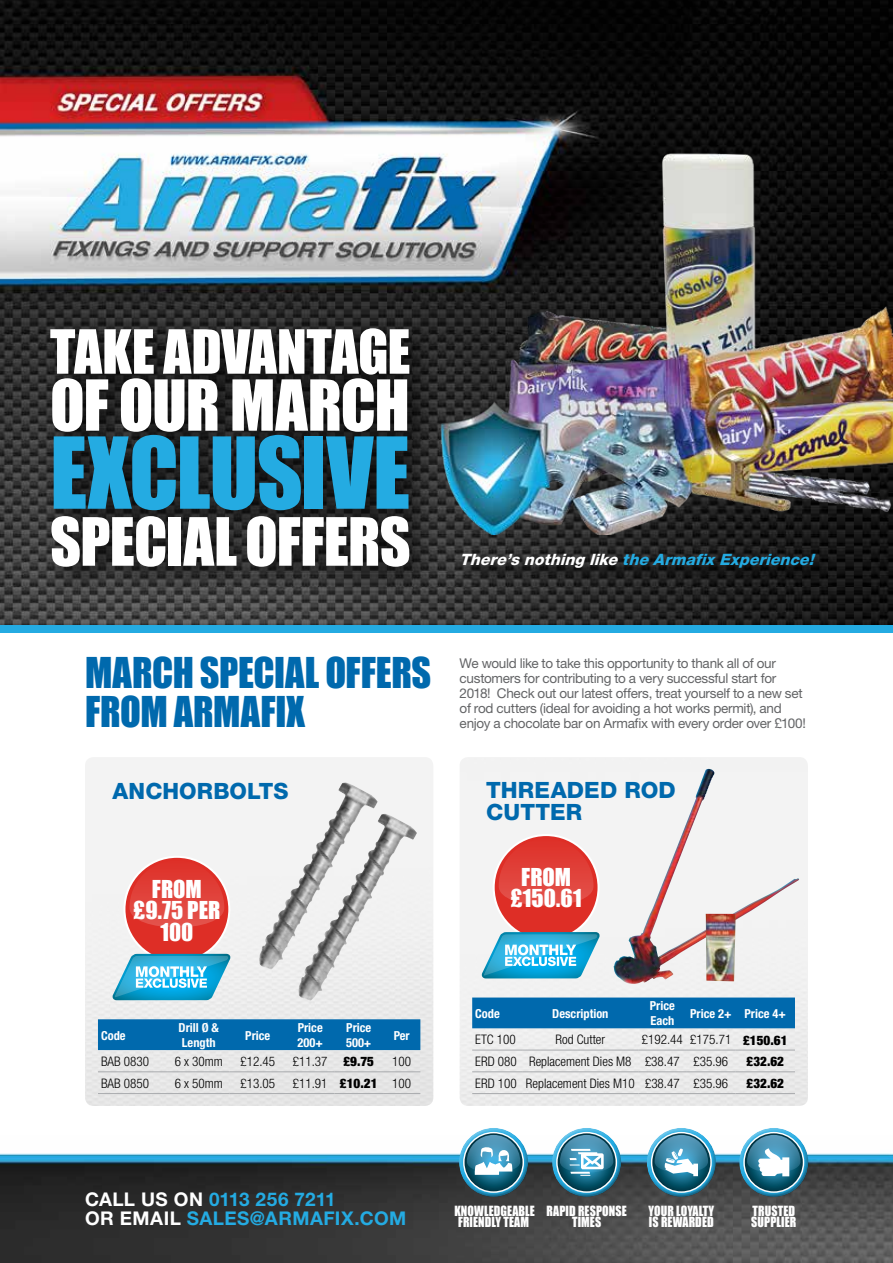
<style>
.page{position:relative;width:893px;height:1263px;background:#fff}
.page>*{position:absolute;margin:0;border:0;box-sizing:border-box;transform-origin:0 0}
.t1{font:91.5px "Impact";letter-spacing:-.015em;color:#24abe2}
.t2{font:64.95px "Impact";letter-spacing:-.02em;color:#fff}
.t3{font:61.5px "Impact";letter-spacing:-.015em;color:#fff}
.t4{font:56.25px "Impact";letter-spacing:-.01em;color:#fff}
.t5{font:39px/39px "Impact";letter-spacing:-.005em;color:#0069ad}
.t6{font:22.65px/21.8px "Impact";color:#fff;text-align:center}
.t7{font:800 22.5px/22.5px "Helvetica Neue LT";letter-spacing:.005em;color:#0069ad}
.t8{font:700 18.9px/18.9px "Helvetica Neue LT";letter-spacing:.025em;color:#24abe2}
.t9{font:italic 800 15.75px "Helvetica Neue LT";color:#24abe2}
.t10{font:13.5px/15px "Helvetica Neue";letter-spacing:-.02em;color:#636466}
.t11{font:300 condensed 13.2px/21.8px "Helvetica Neue LT";color:#000}
.t12{font:900 condensed 13.2px "Helvetica Neue LT";color:#000}
.t13{font:12.9px/11.9px "Impact";letter-spacing:.01em;color:#fff;scale:.93 1}
.t14{font:700 condensed 12.45px/14.9px "Helvetica Neue LT";color:#fff}
.s1{color:#fff}
.s2{font-weight:900}
</style>
<div class="page">
<img style="left:0;top:0;width:893px;height:625px">
<div style="left:0;top:625px;width:893px;height:7px;background:#24abe2"></div>
<div style="left:37px;top:315px;width:404px;height:283px;background:#000;opacity:.82"></div>
<div style="left:464px;top:555px;width:368px;height:30px;background:#000;opacity:.75"></div>
<img style="left:383px;top:49px;width:510px;height:485px">
<img style="left:0;top:1153px;width:893px;height:110px">
<div style="left:459px;top:1127px;width:68px;height:54px;background:#fff;opacity:.4"></div>
<div style="left:459px;top:1138px;width:71px;height:61px;background:#000;opacity:.4"></div>
<svg style="left:464px;top:1132px;width:59px;height:60px"></svg>
<div style="left:463px;top:1132px;width:61px;height:61px;border:1px solid #fff;border-radius:50%"></div>
<svg style="left:467px;top:1135px;width:53px;height:40px"></svg>
<div style="left:552px;top:1127px;width:68px;height:54px;background:#fff;opacity:.4"></div>
<div style="left:552px;top:1138px;width:71px;height:61px;background:#000;opacity:.4"></div>
<svg style="left:557px;top:1132px;width:59px;height:60px"></svg>
<div style="left:556px;top:1132px;width:61px;height:61px;border:1px solid #fff;border-radius:50%"></div>
<svg style="left:560px;top:1135px;width:53px;height:41px;background:#629fb9"></svg>
<div style="left:646px;top:1127px;width:69px;height:54px;background:#fff;opacity:.4"></div>
<div style="left:647px;top:1138px;width:71px;height:61px;background:#000;opacity:.4"></div>
<svg style="left:652px;top:1132px;width:59px;height:60px"></svg>
<div style="left:651px;top:1132px;width:61px;height:61px;border:1px solid #fff;border-radius:50%"></div>
<svg style="left:655px;top:1135px;width:53px;height:41px"></svg>
<div style="left:739px;top:1127px;width:68px;height:54px;background:#fff;opacity:.4"></div>
<div style="left:739px;top:1138px;width:72px;height:61px;background:#000;opacity:.4"></div>
<svg style="left:744px;top:1132px;width:59px;height:60px"></svg>
<div style="left:743px;top:1132px;width:61px;height:61px;border:1px solid #fff;border-radius:50%"></div>
<svg style="left:747px;top:1135px;width:53px;height:41px"></svg>
<img style="left:85px;top:757px;width:348px;height:349px">
<div style="left:98px;top:1019px;width:322px;height:31px;background:#0069ad"></div>
<hr style="left:98px;top:1071px;width:70px;height:1px;background:#a7a9ac">
<hr style="left:168px;top:1071px;width:62px;height:1px;background:#a7a9ac">
<hr style="left:230px;top:1071px;width:56px;height:1px;background:#a7a9ac">
<hr style="left:286px;top:1071px;width:48px;height:1px;background:#a7a9ac">
<hr style="left:334px;top:1071px;width:49px;height:1px;background:#a7a9ac">
<hr style="left:383px;top:1071px;width:37px;height:1px;background:#a7a9ac">
<hr style="left:98px;top:1093px;width:70px;height:1px;background:#a7a9ac">
<hr style="left:168px;top:1093px;width:62px;height:1px;background:#a7a9ac">
<hr style="left:230px;top:1093px;width:56px;height:1px;background:#a7a9ac">
<hr style="left:286px;top:1093px;width:48px;height:1px;background:#a7a9ac">
<hr style="left:334px;top:1093px;width:49px;height:1px;background:#a7a9ac">
<hr style="left:383px;top:1093px;width:37px;height:1px;background:#a7a9ac">
<div style="left:124px;top:857px;width:105px;height:105px;background:#de2e26;border-radius:50%"></div>
<svg style="left:129px;top:860px;width:95px;height:69px"></svg>
<svg style="left:111px;top:953px;width:121px;height:48px"></svg>
<img style="left:259px;top:783px;width:86px;height:187px">
<img style="left:298px;top:814px;width:87px;height:187px">
<img style="left:613px;top:769px;width:186px;height:215px">
<img style="left:706px;top:914px;width:30px;height:67px">
<div style="left:494px;top:835px;width:105px;height:105px;background:#de2e26;border-radius:50%"></div>
<svg style="left:499px;top:839px;width:94px;height:67px"></svg>
<svg style="left:480px;top:931px;width:121px;height:48px"></svg>
<div style="left:472px;top:997px;width:323px;height:31px;background:#0069ad"></div>
<hr style="left:472px;top:1050px;width:50px;height:1px;background:#a7a9ac">
<hr style="left:522px;top:1050px;width:117px;height:1px;background:#a7a9ac">
<hr style="left:639px;top:1050px;width:47px;height:1px;background:#a7a9ac">
<hr style="left:686px;top:1050px;width:50px;height:1px;background:#a7a9ac">
<hr style="left:736px;top:1050px;width:59px;height:1px;background:#a7a9ac">
<hr style="left:472px;top:1071px;width:50px;height:1px;background:#a7a9ac">
<hr style="left:522px;top:1071px;width:117px;height:1px;background:#a7a9ac">
<hr style="left:639px;top:1071px;width:47px;height:1px;background:#a7a9ac">
<hr style="left:686px;top:1071px;width:50px;height:1px;background:#a7a9ac">
<hr style="left:736px;top:1071px;width:59px;height:1px;background:#a7a9ac">
<hr style="left:472px;top:1093px;width:50px;height:1px;background:#a7a9ac">
<hr style="left:522px;top:1093px;width:117px;height:1px;background:#a7a9ac">
<hr style="left:639px;top:1093px;width:47px;height:1px;background:#a7a9ac">
<hr style="left:686px;top:1093px;width:50px;height:1px;background:#a7a9ac">
<hr style="left:736px;top:1093px;width:59px;height:1px;background:#a7a9ac">
<h3 class="t4" style="left:50px;top:308px;width:362px">TAKE ADVANTAGE</h3>
<h2 class="t2" style="left:50px;top:355px;width:361px">OF OUR MARCH</h2>
<h1 class="t1" style="left:50px;top:402px;width:362px">EXCLUSIVE</h1>
<h3 class="t3" style="left:50px;top:494px;width:362px">SPECIAL OFFERS</h3>
<p class="t9" style="left:460px;top:550px;width:361px"><span class="s1">There’snothinglike</span>theArmafixExperience!</p>
<h3 class="t5" style="left:85px;top:652px;width:348px">MARCH SPECIAL OFFERS<br>FROM ARMAFIX</h3>
<p class="t10" style="left:460px;top:655px;width:348px">We would like to take this opportunity to thank all of our customers for contributing to a very successful start for 2018! Check out our latest offers, treat yourself to a new set of rod cutters (ideal for avoiding a hot works permit), and enjoy a chocolate bar on Armafix with every order over £100!</p>
<h3 class="t7" style="left:113px;top:780px;width:177px">ANCHORBOLTS</h3>
<h3 class="t6" style="left:133px;top:877px;width:89px">FROM £9.75 PER<br>100</h3>
<p class="t14" style="left:101px;top:1027px;width:26px">Code</p>
<p class="t14" style="left:179px;top:1020px;width:42px">Drill Ø &amp;<br>Length</p>
<p class="t14" style="left:245px;top:1027px;width:27px">Price</p>
<p class="t14" style="left:298px;top:1020px;width:27px">Price<br>200+</p>
<p class="t14" style="left:346px;top:1020px;width:27px">Price<br>500+</p>
<p class="t14" style="left:394px;top:1027px;width:18px">Per</p>
<p class="t11" style="left:101px;top:1050px;width:50px">BAB 0830</p>
<p class="t11" style="left:175px;top:1050px;width:50px">6 x 30mm</p>
<p class="t11" style="left:240px;top:1050px;width:36px">£12.45</p>
<p class="t11" style="left:293px;top:1050px;width:83px">£11.37 <span class="s2">£9.75</span></p>
<p class="t11" style="left:392px;top:1050px;width:20px">100</p>
<p class="t11" style="left:101px;top:1072px;width:50px">BAB 0850</p>
<p class="t11" style="left:175px;top:1072px;width:50px">6 x 50mm</p>
<p class="t11" style="left:240px;top:1072px;width:36px">£13.05</p>
<p class="t11" style="left:293px;top:1072px;width:120px">£11.91 <span class="s2">£10.21</span> 100</p>
<h3 class="t8" style="left:85px;top:1189px;width:323px"><span class="s1">CALL US ON</span> 0113 256 7211<br><span class="s1">OR EMAIL</span> SALES@ARMAFIX.COM</h3>
<h3 class="t7" style="left:486px;top:778px;width:191px">THREADED ROD<br>CUTTER</h3>
<h3 class="t6" style="left:511px;top:865px;width:73px">FROM £150.61</h3>
<p class="t14" style="left:475px;top:1006px;width:26px">Code</p>
<p class="t14" style="left:552px;top:1006px;width:58px">Description</p>
<p class="t14" style="left:650px;top:998px;width:27px">Price<br>Each</p>
<p class="t14" style="left:690px;top:1006px;width:97px">Price 2+ Price 4+</p>
<p class="t11" style="left:475px;top:1029px;width:42px">ETC 100</p>
<p class="t11" style="left:556px;top:1029px;width:51px">Rod Cutter</p>
<p class="t11" style="left:475px;top:1029px;width:314px;text-indent:167px">£192.44 £175.71 <span class="s2">£150.61<br></span>ERD 080 Replacement Dies M8 £38.47 £35.96</p>
<p class="t12" style="left:746px;top:1053px;width:39px">£32.62</p>
<p class="t11" style="left:475px;top:1072px;width:254px">ERD 100 Replacement Dies M10 £38.47 £35.96</p>
<p class="t12" style="left:746px;top:1075px;width:39px">£32.62</p>
<p class="t13" style="left:454px;top:1204px;width:88px">KNOWLEDGEABLE<br>FRIENDLY TEAM</p>
<p class="t13" style="left:547px;top:1204px;width:88px;text-align:center">RAPID RESPONSE<br>TIMES</p>
<p class="t13" style="left:648px;top:1204px;width:72px">YOUR LOYALTY<br>IS REWARDED</p>
<p class="t13" style="left:751px;top:1204px;width:50px">TRUSTED<br>SUPPLIER</p>
</div>
